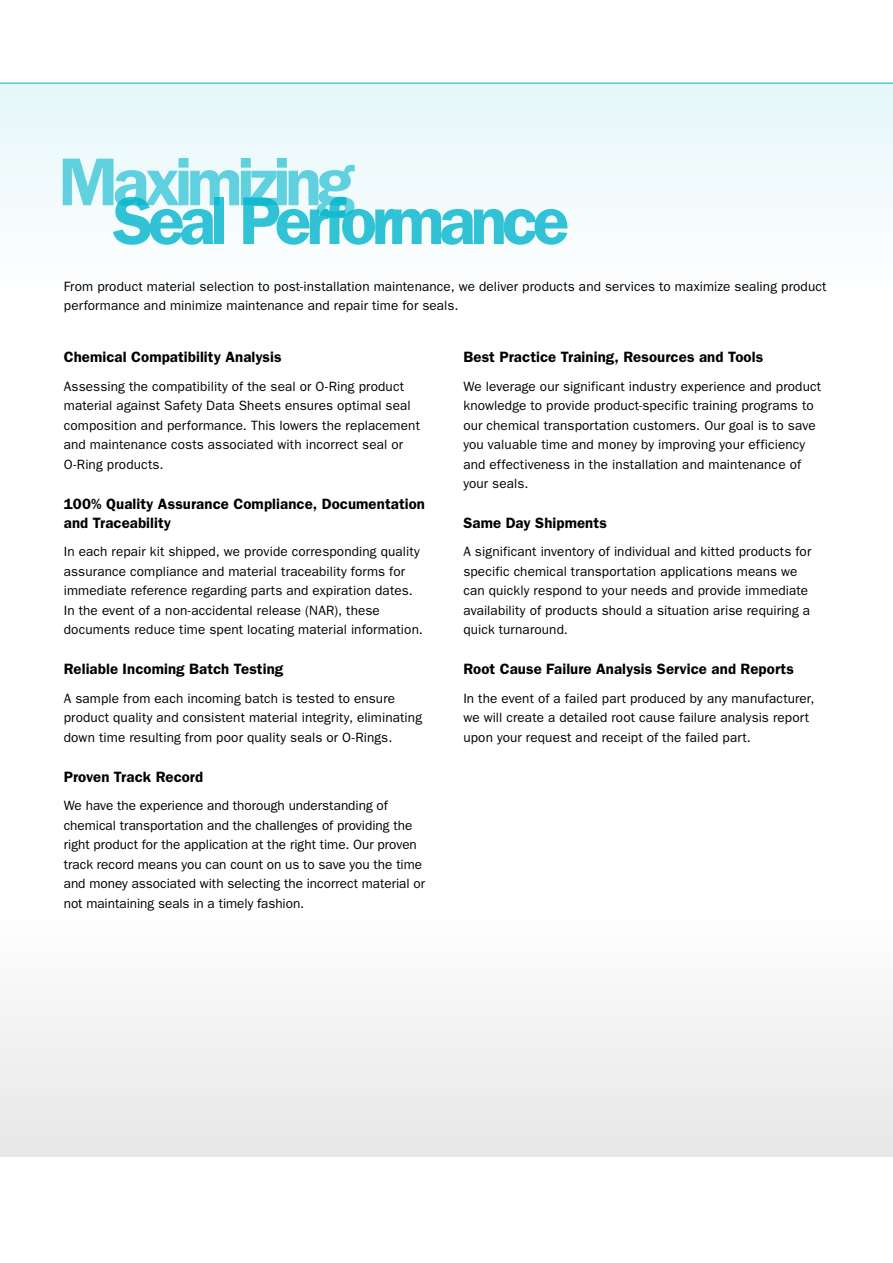
<style>
.page{position:relative;width:893px;height:1263px;background:#fff}
.page>*{position:absolute;margin:0;border:0;box-sizing:border-box;transform-origin:0 0}
.t1{font:600 67.8px "ITC Franklin Gothic Std";letter-spacing:-.08em;color:#00b5cc}
.t2{font:600 15px/19.5px "ITC Franklin Gothic Std";letter-spacing:.005em;color:#000}
.t3{font:13.5px/19.5px "ITC Franklin Gothic Std";letter-spacing:.01em;color:#000}
</style>
<div class="page">
<div style="left:0;top:83px;width:893px;height:215px;background:#f2fbfc"></div>
<hr style="left:0;top:83px;width:893px;height:1px;background:#00b5cc">
<div style="left:0;top:913px;width:893px;height:244px;background:#f2f2f3"></div>
<h1 class="t1" style="left:58px;top:142px;width:297px">Maximizing</h1>
<h1 class="t1" style="left:113px;top:181px;width:458px">Seal Performance</h1>
<p class="t3" style="left:64px;top:277px;width:764px">From product material selection to post-installation maintenance, we deliver products and services to maximize sealing product performance and minimize maintenance and repair time for seals.</p>
<p class="t2" style="left:64px;top:348px;width:219px">Chemical Compatibility Analysis</p>
<p class="t3" style="left:64px;top:376px;width:358px">Assessing the compatibility of the seal or O-Ring product material against Safety Data Sheets ensures optimal seal composition and performance. This lowers the replacement and maintenance costs associated with incorrect seal or O-Ring products.</p>
<p class="t2" style="left:64px;top:494px;width:363px">100% Quality Assurance Compliance, Documentation and Traceability</p>
<p class="t3" style="left:64px;top:542px;width:361px">In each repair kit shipped, we provide corresponding quality assurance compliance and material traceability forms for immediate reference regarding parts and expiration dates.<br>In the event of a non-accidental release (NAR), these documents reduce time spent locating material information.</p>
<p class="t2" style="left:64px;top:660px;width:221px">Reliable Incoming Batch Testing</p>
<p class="t3" style="left:64px;top:688px;width:360px">A sample from each incoming batch is tested to ensure product quality and consistent material integrity, eliminating down time resulting from poor quality seals or O-Rings.</p>
<p class="t2" style="left:64px;top:767px;width:141px">Proven Track Record</p>
<p class="t3" style="left:64px;top:796px;width:363px">We have the experience and thorough understanding of chemical transportation and the challenges of providing the right product for the application at the right time. Our proven track record means you can count on us to save you the time and money associated with selecting the incorrect material or not maintaining seals in a timely fashion.</p>
<p class="t2" style="left:463px;top:348px;width:301px">Best Practice Training, Resources and Tools</p>
<p class="t3" style="left:463px;top:376px;width:359px">We leverage our significant industry experience and product knowledge to provide product-specific training programs to our chemical transportation customers. Our goal is to save you valuable time and money by improving your efficiency and effectiveness in the installation and maintenance of your seals.</p>
<p class="t2" style="left:463px;top:513px;width:145px">Same Day Shipments</p>
<p class="t3" style="left:463px;top:542px;width:349px">A significant inventory of individual and kitted products for specific chemical transportation applications means we can quickly respond to your needs and provide immediate availability of products should a situation arise requiring a quick turnaround.</p>
<p class="t2" style="left:463px;top:660px;width:332px">Root Cause Failure Analysis Service and Reports</p>
<p class="t3" style="left:463px;top:688px;width:353px">In the event of a failed part produced by any manufacturer, we will create a detailed root cause failure analysis report upon your request and receipt of the failed part.</p>
</div>
